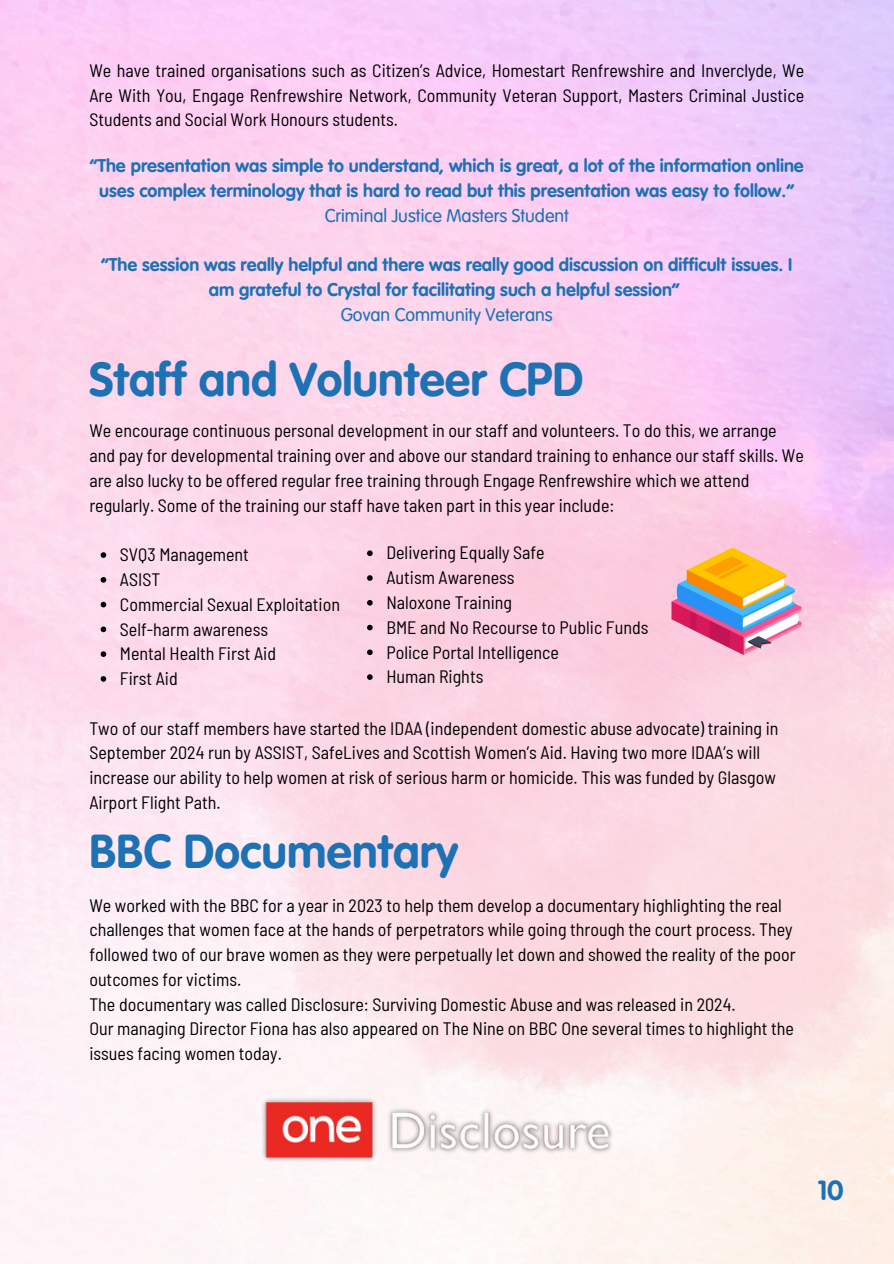
<style>
.page{position:relative;width:894px;height:1264px;background:#fff}
.page>*{position:absolute;margin:0;border:0;box-sizing:border-box;transform-origin:0 0}
.t1{font:700 46.5px "VAG Rounded Next";color:#1d71b5}
.t2{font:700 27px "VAG Rounded Next";color:#1d71b5}
.t3{font:semi-condensed 18px/24.8px "Barlow";color:#000}
.t4{font:700 18px/24.8px "VAG Rounded Next";color:#1d71b5;text-align:center}
.t5{font:18px "VAG Rounded Next";color:#1d71b5}
.s1{font-weight:400}
</style>
<div class="page">
<img style="left:0;top:0;width:893px;height:1263px">
<img style="left:242px;top:396px;width:651px;height:716px">
<svg style="left:101px;top:552px;width:5px;height:6px"></svg>
<svg style="left:101px;top:577px;width:5px;height:5px"></svg>
<svg style="left:101px;top:602px;width:5px;height:5px"></svg>
<svg style="left:101px;top:626px;width:5px;height:6px"></svg>
<svg style="left:101px;top:651px;width:5px;height:6px"></svg>
<svg style="left:101px;top:676px;width:5px;height:5px"></svg>
<img style="left:648px;top:515px;width:176px;height:176px">
<img style="left:225px;top:1089px;width:443px;height:84px">
<svg style="left:367px;top:550px;width:5px;height:6px"></svg>
<svg style="left:367px;top:575px;width:5px;height:6px"></svg>
<svg style="left:367px;top:600px;width:5px;height:5px"></svg>
<svg style="left:367px;top:624px;width:5px;height:6px"></svg>
<svg style="left:367px;top:649px;width:5px;height:6px"></svg>
<svg style="left:367px;top:674px;width:5px;height:6px"></svg>
<p class="t3" style="left:89px;top:57px;width:716px;text-align:justify">We have trained organisations such as Citizen’s Advice, Homestart Renfrewshire and Inverclyde, We Are With You, Engage Renfrewshire Network, Community Veteran Support, Masters Criminal Justice Students and Social Work Honours students.</p>
<p class="t4" style="left:90px;top:153px;width:715px">“The presentation was simple to understand, which is great, a lot of the information online uses complex terminology that is hard to read but this presentation was easy to follow.”<br><span class="s1">Criminal Justice Masters Student</span></p>
<p class="t4" style="left:101px;top:252px;width:692px">“The session was really helpful and there was really good discussion on difficult issues. I am grateful to Crystal for facilitating such a helpful session”</p>
<p class="t5" style="left:341px;top:302px;width:213px">Govan Community Veterans</p>
<p class="t1" style="left:89px;top:347px;width:495px">Staff and Volunteer CPD</p>
<p class="t3" style="left:89px;top:418px;width:716px">We encourage continuous personal development in our staff and volunteers. To do this, we arrange and pay for developmental training over and above our standard training to enhance our staff skills. We are also lucky to be offered regular free training through Engage Renfrewshire which we attend regularly. Some of the training our staff have taken part in this year include:</p>
<p class="t3" style="left:120px;top:541px;width:130px">SVQ3 Management</p>
<p class="t3" style="left:120px;top:566px;width:42px">ASIST</p>
<p class="t3" style="left:120px;top:591px;width:221px">Commercial Sexual Exploitation</p>
<h1 class="t3" style="left:120px;top:616px;width:150px">Self-harm awareness</h1>
<p class="t3" style="left:120px;top:640px;width:157px">Mental Health First Aid</p>
<p class="t3" style="left:120px;top:665px;width:59px">First Aid</p>
<p class="t3" style="left:89px;top:715px;width:690px">Two of our staff members have started the IDAA (independent domestic abuse advocate) training in September 2024 run by ASSIST, SafeLives and Scottish Women’s Aid. Having two more IDAA’s will increase our ability to help women at risk of serious harm or homicide. This was funded by Glasgow Airport Flight Path.</p>
<p class="t3" style="left:386px;top:540px;width:160px">Delivering Equally Safe</p>
<p class="t3" style="left:386px;top:564px;width:130px">Autism Awareness</p>
<p class="t3" style="left:386px;top:589px;width:127px">Naloxone Training</p>
<p class="t3" style="left:386px;top:614px;width:263px">BME and No Recourse to Public Funds</p>
<p class="t3" style="left:386px;top:639px;width:174px">Police Portal Intelligence</p>
<h1 class="t3" style="left:386px;top:663px;width:98px">Human Rights</h1>
<p class="t1" style="left:89px;top:819px;width:370px">BBC Documentary</p>
<p class="t3" style="left:89px;top:892px;width:707px">We worked with the BBC for a year in 2023 to help them develop a documentary highlighting the real challenges that women face at the hands of perpetrators while going through the court process. They followed two of our brave women as they were perpetually let down and showed the reality of the poor outcomes for victims.</p>
<p class="t3" style="left:89px;top:991px;width:647px">The documentary was called Disclosure: Surviving Domestic Abuse and was released in 2024.</p>
<p class="t3" style="left:89px;top:1015px;width:705px">Our managing Director Fiona has also appeared on The Nine on BBC One several times to highlight the issues facing women today.</p>
<p class="t2" style="left:817px;top:1170px;width:27px">10</p>
</div>
